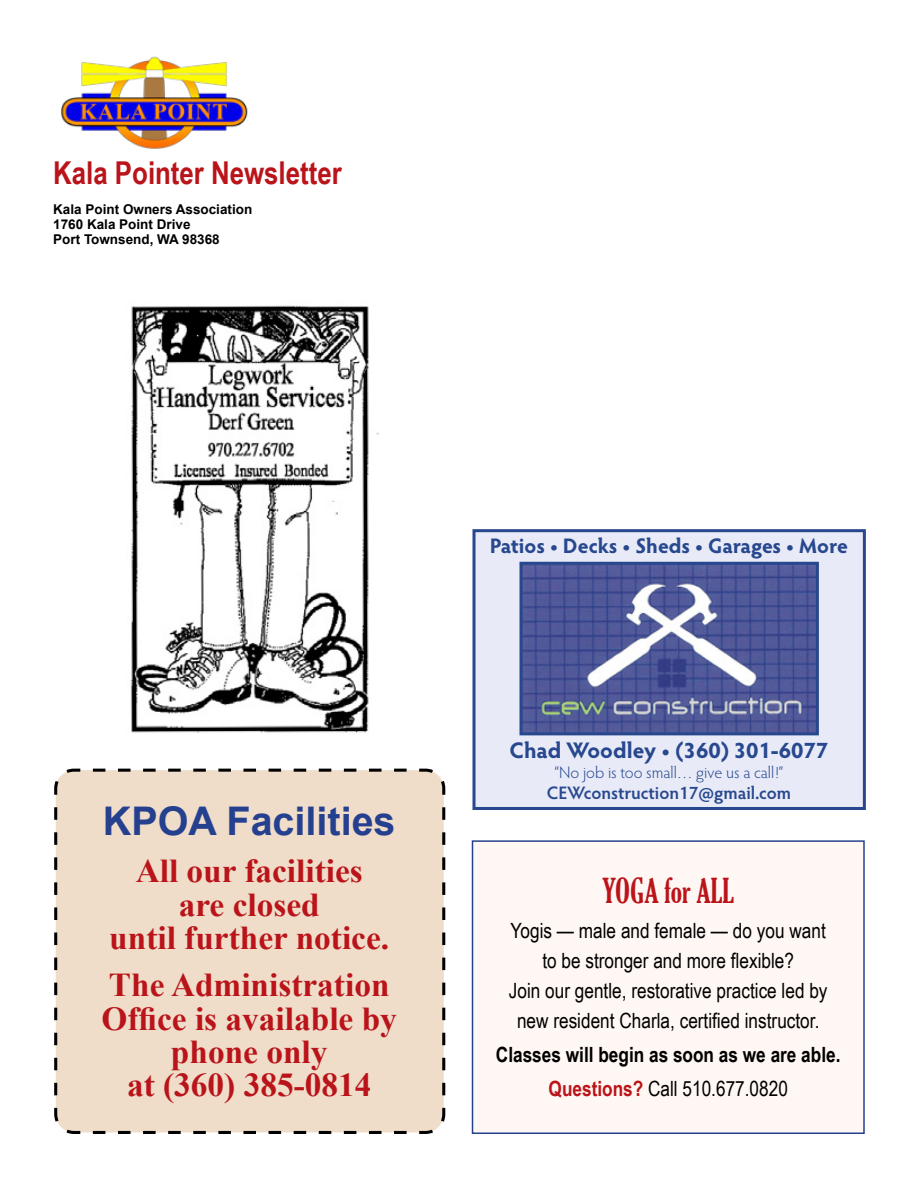
<style>
.page{position:relative;width:918px;height:1188px;background:#fff}
.page>*{position:absolute;margin:0;border:0;box-sizing:border-box;transform-origin:0 0}
.t1{font:700 39.45px "Arial";color:#25408f}
.t2{font:700 33.3px/33.5px "Times New Roman";color:#ba141a;text-align:center}
.t3{font:extra-condensed 33px "Gloucester";color:#ba141a}
.t4{font:700 31.5px "Arial Narrow";color:#ba141a}
.t5{font:700 22.65px "Hypatia Sans Pro";color:#27478e}
.t6{font:700 21.15px "Hypatia Sans Pro";letter-spacing:-.005em;color:#27478e}
.t7{font:21px/30px "Arial Narrow";color:#000;text-align:center}
.t8{font:700 21px/34.3px "Arial Narrow";color:#000;text-align:center}
.t9{font:600 18.15px "Hypatia Sans Pro";color:#27478e}
.t10{font:300 16.65px "Hypatia Sans Pro";color:#27478e}
.t11{font:700 13.5px/15px "Arial";color:#000}
.s1{color:#ba141a}
.s2{font-weight:400}
</style>
<div class="page">
<img style="left:61px;top:56px;width:187px;height:93px">
<div style="left:54px;top:768px;width:392px;height:366px;background:#efddca"></div>
<img style="left:130px;top:305px;width:249px;height:428px">
<div style="left:473px;top:529px;width:393px;height:281px;background:#e8ebf7;border:3px solid #27478e"></div>
<img style="left:523px;top:566px;width:292px;height:165px">
<div style="left:519px;top:562px;width:300px;height:173px;border:3px solid #27478e"></div>
<div style="left:472px;top:841px;width:392px;height:292px;background:#fff7f3"></div>
<div style="left:472px;top:840px;width:393px;height:294px;border:2px solid #25408f"></div>
<h3 class="t4" style="left:53px;top:149px;width:290px">Kala Pointer Newsletter</h3>
<p class="t11" style="left:53px;top:202px;width:201px">Kala Point Owners Association<br>1760 Kala Point Drive<br>Port Townsend, WA 98368</p>
<h1 class="t1" style="left:103px;top:795px;width:294px">KPOA Facilities</h1>
<h2 class="t2" style="left:109px;top:854px;width:281px">All our facilities are closed<br>until further notice.</h2>
<h2 class="t2" style="left:102px;top:967px;width:297px">The Administration<br>Office is available by phone only<br>at (360) 385-0814</h2>
<p class="t6" style="left:490px;top:531px;width:360px">Patios • Decks • Sheds • Garages • More</p>
<p class="t5" style="left:510px;top:734px;width:320px">Chad Woodley • (360) 301-6077</p>
<p class="t10" style="left:555px;top:762px;width:230px">“No job is too small… give us a call!”</p>
<p class="t9" style="left:547px;top:780px;width:246px">CEWconstruction17@gmail.com</p>
<h3 class="t3" style="left:603px;top:872px;width:133px">YOGA for ALL</h3>
<p class="t7" style="left:509px;top:915px;width:320px">Yogis — male and female — do you want to be stronger and more flexible?<br>Join our gentle, restorative practice led by new resident Charla, certified instructor.</p>
<p class="t8" style="left:496px;top:1036px;width:346px">Classes will begin as soon as we are able.<br><span class="s1">Questions?</span> <span class="s2">Call 510.677.0820</span></p>
</div>
